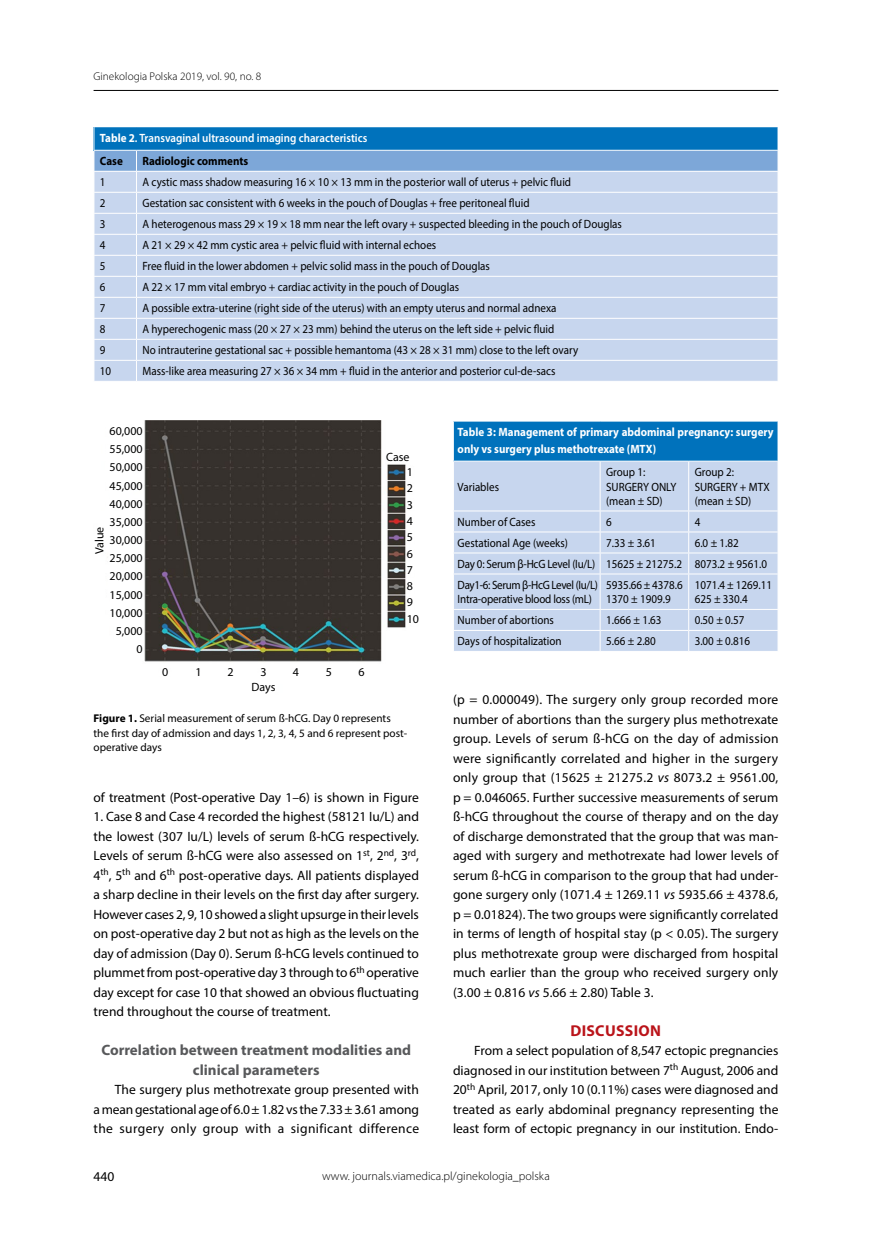
<style>
.page{position:relative;width:872px;height:1234px;background:#fff}
.page>*{position:absolute;margin:0;border:0;box-sizing:border-box;transform-origin:0 0}
.t1{font:700 15.75px "Myriad Pro";letter-spacing:.02em;color:#ba141a}
.t2{font:700 15px/19.5px "Myriad Pro";color:#58595b;text-align:center}
.t3{font:13.5px/19.5px "Myriad Pro";color:#000;text-align:justify}
.t4{font:12px/14.4px "Myriad Pro";color:#000;scale:.92 1}
.t5{font:12px/21px "Myriad Pro";letter-spacing:-.02em;color:#000;scale:.92 1}
.t6{font:12px/18.1px "Myriad Pro";color:#000}
.t7{font:700 12px/16.5px "Myriad Pro";color:#fff;scale:.92 1}
.t8{font:600 12px/23.5px "Myriad Pro";color:#fff;scale:.92 1}
.t9{font:300 12px "Myriad Pro";color:#000}
.t10{font:700 12px "Myriad Pro";color:#000;scale:.92 1}
.t11{font:11.25px/14.2px "Myriad Pro";color:#000}
.t12{font:300 11.25px "Myriad Pro";color:#000}
.s1{font-weight:700}
.s2{font-weight:700;color:#000}
.s3{font-style:italic}
</style>
<div class="page">
<hr style="left:94px;top:90px;width:684px;height:1px;background:#000">
<svg style="left:94px;top:127px;width:684px;height:254px;background:#b2cbe8"></svg>
<img style="left:135px;top:420px;width:274px;height:242px">
<div style="left:453px;top:421px;width:325px;height:40px;background:#0072bc"></div>
<div style="left:454px;top:461px;width:323px;height:190px;background:#c7d6ee"></div>
<hr style="left:600px;top:461px;width:1px;height:49px;background:#fff">
<hr style="left:688px;top:461px;width:1px;height:49px;background:#fff">
<hr style="left:453px;top:531px;width:147px;height:1px;background:#fff">
<hr style="left:600px;top:531px;width:88px;height:1px;background:#fff">
<hr style="left:688px;top:531px;width:90px;height:1px;background:#fff">
<hr style="left:453px;top:552px;width:147px;height:1px;background:#fff">
<hr style="left:600px;top:552px;width:88px;height:1px;background:#fff">
<svg style="left:600px;top:511px;width:1px;height:62px"></svg>
<hr style="left:688px;top:552px;width:90px;height:1px;background:#fff">
<svg style="left:688px;top:511px;width:1px;height:62px"></svg>
<hr style="left:453px;top:573px;width:147px;height:1px;background:#fff">
<hr style="left:600px;top:573px;width:88px;height:1px;background:#fff">
<hr style="left:600px;top:574px;width:1px;height:35px;background:#fff">
<hr style="left:688px;top:573px;width:90px;height:1px;background:#fff">
<hr style="left:688px;top:574px;width:1px;height:35px;background:#fff">
<hr style="left:453px;top:609px;width:147px;height:1px;background:#fff">
<hr style="left:600px;top:609px;width:88px;height:1px;background:#fff">
<hr style="left:688px;top:609px;width:90px;height:1px;background:#fff">
<hr style="left:453px;top:630px;width:147px;height:1px;background:#fff">
<hr style="left:600px;top:630px;width:88px;height:1px;background:#fff">
<svg style="left:600px;top:610px;width:1px;height:41px"></svg>
<hr style="left:688px;top:630px;width:90px;height:1px;background:#fff">
<svg style="left:688px;top:609px;width:1px;height:42px"></svg>
<hr style="left:453px;top:421px;width:1px;height:39px;background:#fff">
<hr style="left:777px;top:421px;width:1px;height:39px;background:#fff">
<hr style="left:453px;top:460px;width:147px;height:1px;background:#fff">
<hr style="left:600px;top:460px;width:88px;height:1px;background:#fff">
<hr style="left:688px;top:460px;width:90px;height:1px;background:#fff">
<hr style="left:453px;top:510px;width:147px;height:1px;background:#fff">
<hr style="left:600px;top:510px;width:88px;height:1px;background:#fff">
<hr style="left:688px;top:510px;width:90px;height:1px;background:#fff">
<svg style="left:777px;top:511px;width:1px;height:62px"></svg>
<svg style="left:777px;top:610px;width:1px;height:41px"></svg>
<p class="t12" style="left:94px;top:70px;width:169px">Ginekologia Polska 2019, vol. 90, no. 8</p>
<p class="t8" style="left:100px;top:126px;width:292px"><span class="s1">Table 2</span>. Transvaginal ultrasound imaging characteristics<br><span class="s2">Case</span></p>
<p class="t10" style="left:142px;top:153px;width:117px">Radiologic comments</p>
<p class="t4" style="left:100px;top:175px;width:8px">1</p>
<p class="t4" style="left:142px;top:175px;width:467px">A cystic mass shadow measuring 16 × 10 × 13 mm in the posterior wall of uterus + pelvic fluid</p>
<p class="t4" style="left:100px;top:196px;width:8px">2</p>
<p class="t4" style="left:142px;top:196px;width:422px">Gestation sac consistent with 6 weeks in the pouch of Douglas + free peritoneal fluid</p>
<p class="t4" style="left:100px;top:217px;width:8px">3</p>
<p class="t4" style="left:142px;top:217px;width:522px">A heterogenous mass 29 × 19 × 18 mm near the left ovary + suspected bleeding in the pouch of Douglas</p>
<p class="t4" style="left:100px;top:238px;width:8px">4</p>
<p class="t4" style="left:142px;top:238px;width:321px">A 21 × 29 × 42 mm cystic area + pelvic fluid with internal echoes</p>
<p class="t4" style="left:100px;top:259px;width:8px">5</p>
<p class="t4" style="left:142px;top:259px;width:379px">Free fluid in the lower abdomen + pelvic solid mass in the pouch of Douglas</p>
<p class="t4" style="left:100px;top:280px;width:8px">6</p>
<p class="t4" style="left:142px;top:280px;width:345px">A 22 × 17 mm vital embryo + cardiac activity in the pouch of Douglas</p>
<p class="t4" style="left:100px;top:301px;width:8px">7</p>
<p class="t4" style="left:142px;top:301px;width:451px">A possible extra-uterine (right side of the uterus) with an empty uterus and normal adnexa</p>
<p class="t4" style="left:100px;top:322px;width:8px">8</p>
<p class="t4" style="left:142px;top:322px;width:449px">A hyperechogenic mass (20 × 27 × 23 mm) behind the uterus on the left side + pelvic fluid</p>
<p class="t4" style="left:100px;top:343px;width:8px">9</p>
<p class="t4" style="left:142px;top:343px;width:475px">No intrauterine gestational sac + possible hemantoma (43 × 28 × 31 mm) close to the left ovary</p>
<p class="t4" style="left:100px;top:364px;width:14px">10</p>
<p class="t4" style="left:142px;top:364px;width:450px">Mass-like area measuring 27 × 36 × 34 mm + fluid in the anterior and posterior cul-de-sacs</p>
<p class="t6" style="left:109px;top:422px;width:35px;text-align:right">60,000<br>55,000<br>50,000<br>45,000<br>40,000<br>35,000<br>30,000<br>25,000<br>20,000<br>15,000<br>10,000<br>5,000<br>0</p>
<p class="t6" style="left:90px;top:554px;width:29px;rotate:-90deg">Value</p>
<p class="t6" style="left:162px;top:662px;width:8px">0</p>
<p class="t6" style="left:195px;top:662px;width:8px">1</p>
<p class="t6" style="left:228px;top:662px;width:8px">2</p>
<p class="t6" style="left:260px;top:662px;width:8px">3</p>
<p class="t6" style="left:293px;top:662px;width:8px">4</p>
<p class="t6" style="left:326px;top:662px;width:8px">5</p>
<p class="t6" style="left:358px;top:662px;width:8px">6</p>
<p class="t6" style="left:251px;top:678px;width:26px">Days</p>
<p class="t6" style="left:386px;top:447px;width:25px">Case</p>
<p class="t6" style="left:407px;top:464px;width:14px;line-height:16.2px">1<br>2<br>3<br>4<br>5<br>6<br>7<br>8<br>9<br>10</p>
<p class="t11" style="left:94px;top:711px;width:315px"><span class="s1">Figure 1.</span> Serial measurement of serum ß-hCG. Day 0 represents the first day of admission and days 1, 2, 3, 4, 5 and 6 represent post&shy;operative days</p>
<p class="t3" style="left:94px;top:787px;width:327px">of treatment (Post-operative Day 1–6) is shown in Figure</p>
<p class="t3" style="left:94px;top:806px;width:327px">1. Case 8 and Case 4 recorded the highest (58121 Iu/L) and the lowest (307 Iu/L) levels of serum ß-hCG respectively.<br>Levels of serum ß-hCG were also assessed on 1<sup>st</sup>, 2<sup>nd</sup>, 3<sup>rd</sup>, 4<sup>th</sup>, 5<sup>th</sup> and 6<sup>th</sup> post-operative days. All patients displayed a sharp decline in their levels on the first day after surgery.<br>However cases 2, 9, 10 showed a slight upsurge in their levels on post-operative day 2 but not as high as the levels on the day of admission (Day 0). Serum ß-hCG levels continued to plummet from post-operative day 3 through to 6<sup>th</sup> operative day except for case 10 that showed an obvious fluctuating trend throughout the course of treatment.</p>
<p class="t2" style="left:101px;top:1039px;width:311px">Correlation between treatment modalities and clinical parameters</p>
<p class="t3" style="left:94px;top:1079px;width:327px;text-indent:21px">The surgery plus methotrexate group presented with a mean gestational age of 6.0 ± 1.82 vs the 7.33 ± 3.61 among the surgery only group with a significant difference</p>
<p class="t7" style="left:457px;top:423px;width:345px">Table 3: Management of primary abdominal pregnancy: surgery only vs surgery plus methotrexate (MTX)</p>
<p class="t4" style="left:457px;top:479px;width:47px">Variables</p>
<p class="t4" style="left:606px;top:464px;width:78px">Group 1:<br>SURGERY ONLY (mean ± SD)</p>
<p class="t4" style="left:694px;top:464px;width:83px">Group 2:<br>SURGERY + MTX (mean ± SD)</p>
<p class="t4" style="left:457px;top:514px;width:86px">Number of Cases</p>
<p class="t4" style="left:606px;top:514px;width:8px">6</p>
<p class="t4" style="left:694px;top:514px;width:8px">4</p>
<p class="t4" style="left:457px;top:535px;width:121px">Gestational Age (weeks)</p>
<p class="t4" style="left:606px;top:535px;width:56px">7.33 ± 3.61</p>
<p class="t5" style="left:457px;top:532px;width:338px;text-indent:237px">6.0 ± 1.82<br>Day 0: Serum β-HcG Level (Iu/L) 15625 ± 21275.2 8073.2 ± 9561.0<br>Day1-6: Serum β-HcG Level (Iu/L)</p>
<p class="t5" style="left:457px;top:588px;width:148px">Intra-operative blood loss (mL)</p>
<p class="t4" style="left:606px;top:577px;width:85px">5935.66 ± 4378.6<br>1370 ± 1909.9</p>
<p class="t4" style="left:694px;top:577px;width:86px">1071.4 ± 1269.11<br>625 ± 330.4</p>
<p class="t4" style="left:457px;top:613px;width:106px">Number of abortions</p>
<p class="t4" style="left:606px;top:613px;width:62px">1.666 ± 1.63</p>
<p class="t4" style="left:694px;top:613px;width:56px">0.50 ± 0.57</p>
<p class="t4" style="left:457px;top:634px;width:115px">Days of hospitalization</p>
<p class="t4" style="left:606px;top:634px;width:56px">5.66 ± 2.80</p>
<p class="t4" style="left:694px;top:634px;width:62px">3.00 ± 0.816</p>
<p class="t3" style="left:453px;top:689px;width:327px">(p = 0.000049). The surgery only group recorded more number of abortions than the surgery plus methotrexate group. Levels of serum ß-hCG on the day of admission were significantly correlated and higher in the surgery only group that (15625 ± 21275.2 <span class="s3">vs</span> 8073.2 ± 9561.00, p = 0.046065. Further successive measurements of serum ß-hCG throughout the course of therapy and on the day of discharge demonstrated that the group that was man&shy;aged with surgery and methotrexate had lower levels of serum ß-hCG in comparison to the group that had under&shy;gone surgery only (1071.4 ± 1269.11 <span class="s3">vs</span> 5935.66 ± 4378.6, p = 0.01824). The two groups were significantly correlated in terms of length of hospital stay (p &lt; 0.05). The surgery plus methotrexate group were discharged from hospital much earlier than the group who received surgery only (3.00 ± 0.816 <span class="s3">vs</span> 5.66 ± 2.80) Table 3.</p>
<p class="t1" style="left:570px;top:1020px;width:92px">DISCUSSION</p>
<p class="t3" style="left:453px;top:1040px;width:327px;text-indent:21px">From a select population of 8,547 ectopic pregnancies diagnosed in our institution between 7<sup>th</sup> August, 2006 and 20<sup>th</sup> April, 2017, only 10 (0.11%) cases were diagnosed and treated as early abdominal pregnancy representing the least form of ectopic pregnancy in our institution. Endo-</p>
<p class="t3" style="left:94px;top:1166px;width:22px">440</p>
<p class="t9" style="left:322px;top:1168px;width:229px">www. journals.viamedica.pl/ginekologia_polska</p>
</div>
